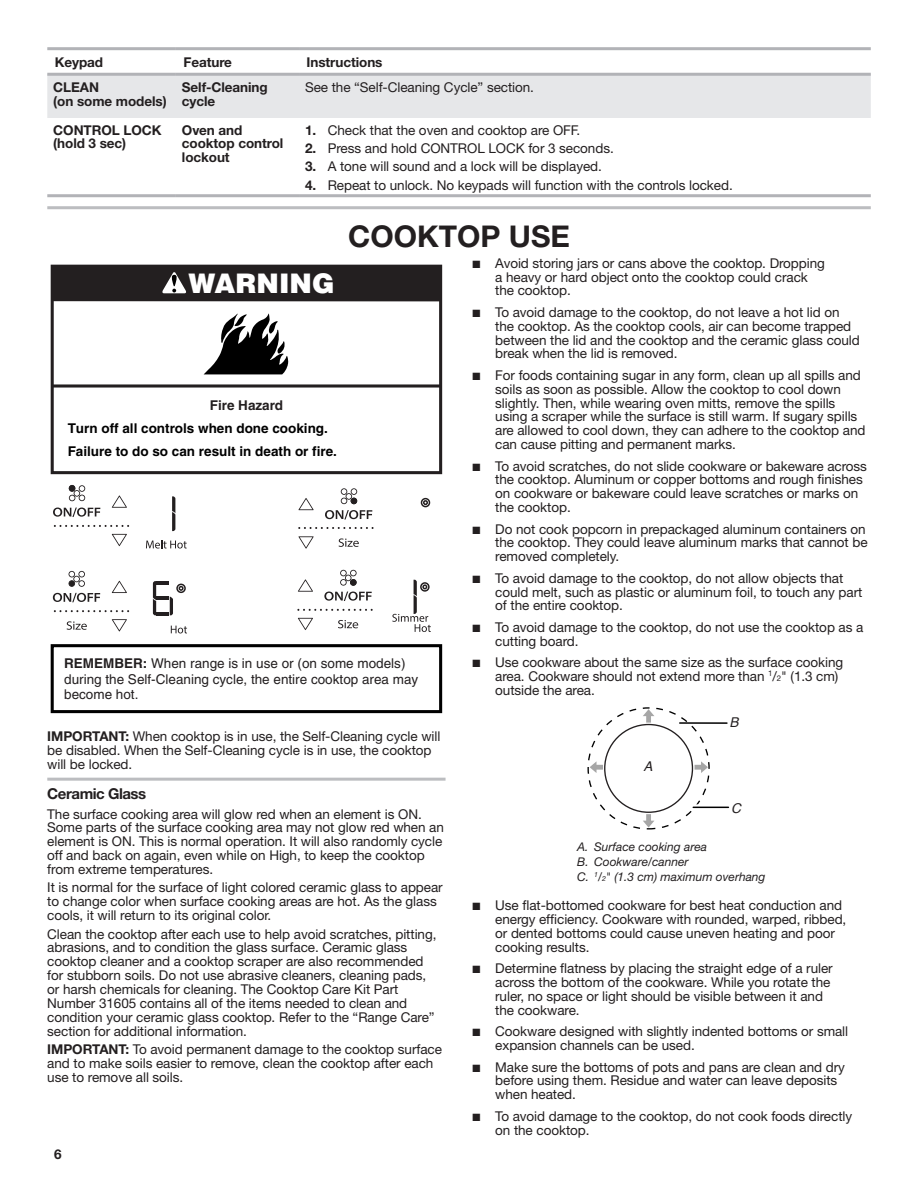
<style>
.page{position:relative;width:918px;height:1188px;background:#fff}
.page>*{position:absolute;margin:0;border:0;box-sizing:border-box;transform-origin:0 0}
.Heading_1_Cook{font:700 30px "Helvetica Neue";color:#231f20}
.t1{font:900 27px "Helvetica";color:#fff}
.Heading_3_Rules{font:700 15px "Helvetica Neue";letter-spacing:-.03em;color:#231f20}
.Body{font:13.5px/13.8px "Helvetica Neue";letter-spacing:-.005em;color:#231f20}
.Body_Bold{font:700 13.5px/13.8px "Helvetica Neue";letter-spacing:-.005em;color:#231f20}
.t2{font:13.5px/15.8px "Helvetica";color:#231f20}
.t3{font:700 13.5px/23.2px "Helvetica";color:#000}
.t4{font:italic 13.5px "Helvetica";color:#231f20}
.t5{font:italic 12px/15px "Helvetica Neue";color:#231f20}
.s1{font-weight:700}
.s2{color:#231f20}
.s3{font-size:7.8px}
.s4{font-size:7.05px}
</style>
<div class="page">
<hr style="left:47px;top:206px;width:824px;height:3px;background:#bcbdc0">
<hr style="left:47px;top:778px;width:399px;height:3px;background:#bcbdc0">
<svg style="left:204px;top:314px;width:85px;height:60px"></svg>
<svg style="left:55px;top:384px;width:383px;height:4px"></svg>
<div style="left:51px;top:265px;width:391px;height:209px;border:3px solid #231f20"></div>
<div style="left:52px;top:265px;width:388px;height:36px;background:#231f20"></div>
<svg style="left:162px;top:272px;width:24px;height:21px"></svg>
<svg style="left:171px;top:626px;width:16px;height:7px"></svg>
<div style="left:176px;top:584px;width:10px;height:9px;border:2px solid #231f20;border-radius:50%"></div>
<svg style="left:153px;top:581px;width:20px;height:34px"></svg>
<svg style="left:67px;top:621px;width:20px;height:9px"></svg>
<svg style="left:112px;top:534px;width:15px;height:12px"></svg>
<svg style="left:112px;top:495px;width:15px;height:13px"></svg>
<svg style="left:112px;top:619px;width:15px;height:12px"></svg>
<svg style="left:112px;top:581px;width:15px;height:12px"></svg>
<svg style="left:69px;top:571px;width:16px;height:16px"></svg>
<svg style="left:53px;top:593px;width:47px;height:9px"></svg>
<svg style="left:53px;top:508px;width:47px;height:9px"></svg>
<svg style="left:146px;top:540px;width:41px;height:9px"></svg>
<svg style="left:172px;top:496px;width:3px;height:35px"></svg>
<svg style="left:69px;top:485px;width:16px;height:16px"></svg>
<svg style="left:392px;top:580px;width:39px;height:52px"></svg>
<svg style="left:54px;top:525px;width:75px;height:2px"></svg>
<svg style="left:54px;top:610px;width:75px;height:2px"></svg>
<svg style="left:339px;top:538px;width:20px;height:9px"></svg>
<svg style="left:299px;top:536px;width:15px;height:13px"></svg>
<svg style="left:298px;top:498px;width:16px;height:12px"></svg>
<svg style="left:325px;top:510px;width:47px;height:10px"></svg>
<div style="left:421px;top:498px;width:9px;height:9px;border:2px solid #231f20;border-radius:50%"></div>
<svg style="left:341px;top:488px;width:16px;height:16px"></svg>
<svg style="left:298px;top:527px;width:76px;height:2px"></svg>
<svg style="left:338px;top:620px;width:20px;height:8px"></svg>
<svg style="left:298px;top:618px;width:15px;height:12px"></svg>
<svg style="left:298px;top:579px;width:15px;height:13px"></svg>
<svg style="left:324px;top:592px;width:48px;height:9px"></svg>
<svg style="left:340px;top:570px;width:17px;height:16px"></svg>
<svg style="left:297px;top:609px;width:76px;height:2px"></svg>
<div style="left:51px;top:644px;width:391px;height:69px;border:3px solid #000"></div>
<svg style="left:643px;top:709px;width:11px;height:14px"></svg>
<svg style="left:643px;top:814px;width:11px;height:14px"></svg>
<svg style="left:590px;top:761px;width:13px;height:12px"></svg>
<svg style="left:695px;top:761px;width:13px;height:12px"></svg>
<svg style="left:692px;top:804px;width:36px;height:5px"></svg>
<hr style="left:693px;top:807px;width:35px;height:1px;background:#000">
<hr style="left:680px;top:722px;width:47px;height:2px;background:#000">
<div style="left:47px;top:76px;width:824px;height:42px;background:#e6e7e9"></div>
<hr style="left:47px;top:47px;width:129px;height:3px;background:#b2b3b7">
<hr style="left:176px;top:47px;width:123px;height:3px;background:#b2b3b7">
<hr style="left:299px;top:47px;width:572px;height:3px;background:#b2b3b7">
<hr style="left:47px;top:73px;width:129px;height:3px;background:#b2b3b7">
<hr style="left:176px;top:73px;width:123px;height:3px;background:#b2b3b7">
<hr style="left:299px;top:73px;width:572px;height:3px;background:#b2b3b7">
<hr style="left:47px;top:194px;width:129px;height:3px;background:#b2b3b7">
<hr style="left:176px;top:194px;width:123px;height:3px;background:#b2b3b7">
<hr style="left:299px;top:194px;width:572px;height:3px;background:#b2b3b7">
<p class="Body_Bold" style="left:55px;top:55px;width:50px">Keypad</p>
<p class="Body_Bold" style="left:183px;top:55px;width:50px">Feature</p>
<p class="Body_Bold" style="left:307px;top:55px;width:77px">Instructions</p>
<p class="Body_Bold" style="left:53px;top:80px;width:115px">CLEAN<br>(on some models)</p>
<p class="Body_Bold" style="left:182px;top:80px;width:87px">Self-Cleaning cycle</p>
<p class="Body" style="left:305px;top:80px;width:231px">See the “Self-Cleaning Cycle” section.</p>
<p class="Body_Bold" style="left:53px;top:123px;width:110px">CONTROL LOCK (hold 3 sec)</p>
<p class="Body_Bold" style="left:182px;top:123px;width:103px">Oven and cooktop control lockout</p>
<p class="Body" style="left:305px;top:123px;width:277px"><span class="s1">1.</span> Check that the oven and cooktop are OFF.</p>
<p class="Body" style="left:305px;top:141px;width:310px"><span class="s1">2.</span> Press and hold CONTROL LOCK for 3 seconds.</p>
<p class="Body" style="left:305px;top:159px;width:298px"><span class="s1">3.</span> A tone will sound and a lock will be displayed.</p>
<p class="Body" style="left:305px;top:178px;width:429px"><span class="s1">4.</span> Repeat to unlock. No keypads will function with the controls locked.</p>
<h1 class="Heading_1_Cook" style="left:348px;top:218px;width:223px">COOKTOP USE</h1>
<p class="t1" style="left:188px;top:266px;width:148px">WARNING</p>
<p class="t3" style="left:68px;top:393px;width:271px;text-indent:142px"><span class="s2">Fire Hazard<br></span>Turn off all controls when done cooking.<br>Failure to do so can result in death or fire.</p>
<p class="t2" style="left:64px;top:655px;width:356px"><span class="s1">REMEMBER:</span> When range is in use or (on some models) during the Self-Cleaning cycle, the entire cooktop area may become hot.</p>
<p class="Body" style="left:47px;top:729px;width:395px"><span class="s1">IMPORTANT:</span> When cooktop is in use, the Self-Cleaning cycle will be disabled. When the Self-Cleaning cycle is in use, the cooktop will be locked.</p>
<h3 class="Heading_3_Rules" style="left:47px;top:784px;width:100px">Ceramic Glass</h3>
<p class="Body" style="left:47px;top:807px;width:398px">The surface cooking area will glow red when an element is ON.<br>Some parts of the surface cooking area may not glow red when an element is ON. This is normal operation. It will also randomly cycle off and back on again, even while on High, to keep the cooktop from extreme temperatures.</p>
<p class="Body" style="left:47px;top:881px;width:397px">It is normal for the surface of light colored ceramic glass to appear to change color when surface cooking areas are hot. As the glass cools, it will return to its original color.</p>
<p class="Body" style="left:47px;top:927px;width:391px">Clean the cooktop after each use to help avoid scratches, pitting, abrasions, and to condition the glass surface. Ceramic glass cooktop cleaner and a cooktop scraper are also recommended for stubborn soils. Do not use abrasive cleaners, cleaning pads, or harsh chemicals for cleaning. The Cooktop Care Kit Part Number 31605 contains all of the items needed to clean and condition your ceramic glass cooktop. Refer to the “Range Care” section for additional information.</p>
<p class="Body" style="left:47px;top:1042px;width:396px"><span class="s1">IMPORTANT:</span> To avoid permanent damage to the cooktop surface and to make soils easier to remove, clean the cooktop after each use to remove all soils.</p>
<p class="Body_Bold" style="left:54px;top:1147px;width:9px">6</p>
<p class="Body" style="left:495px;top:256px;width:331px;text-indent:-23px">■ Avoid storing jars or cans above the cooktop. Dropping a heavy or hard object onto the cooktop could crack the cooktop.</p>
<p class="Body" style="left:495px;top:305px;width:366px;text-indent:-23px">■ To avoid damage to the cooktop, do not leave a hot lid on the cooktop. As the cooktop cools, air can become trapped between the lid and the cooktop and the ceramic glass could break when the lid is removed.</p>
<p class="Body" style="left:495px;top:368px;width:372px;text-indent:-23px">■ For foods containing sugar in any form, clean up all spills and soils as soon as possible. Allow the cooktop to cool down slightly. Then, while wearing oven mitts, remove the spills using a scraper while the surface is still warm. If sugary spills are allowed to cool down, they can adhere to the cooktop and can cause pitting and permanent marks.</p>
<p class="Body" style="left:495px;top:459px;width:373px;text-indent:-23px">■ To avoid scratches, do not slide cookware or bakeware across the cooktop. Aluminum or copper bottoms and rough finishes on cookware or bakeware could leave scratches or marks on the cooktop.</p>
<p class="Body" style="left:495px;top:522px;width:374px;text-indent:-23px">■ Do not cook popcorn in prepackaged aluminum containers on the cooktop. They could leave aluminum marks that cannot be removed completely.</p>
<p class="Body" style="left:495px;top:571px;width:369px;text-indent:-23px">■ To avoid damage to the cooktop, do not allow objects that could melt, such as plastic or aluminum foil, to touch any part of the entire cooktop.</p>
<p class="Body" style="left:495px;top:620px;width:370px;text-indent:-23px">■ To avoid damage to the cooktop, do not use the cooktop as a cutting board.</p>
<p class="Body" style="left:495px;top:655px;width:350px;text-indent:-23px">■ Use cookware about the same size as the surface cooking area. Cookware should not extend more than <sup>1</sup>/<span class="s3">2</span>" (1.3 cm) outside the area.</p>
<p class="t4" style="left:643px;top:755px;width:15px">A</p>
<p class="t4" style="left:730px;top:712px;width:15px">B</p>
<p class="t4" style="left:731px;top:797px;width:16px">C</p>
<p class="t5" style="left:577px;top:839px;width:190px">A. Surface cooking area<br>B. Cookware/canner<br>C. <sup>1</sup>/<span class="s4">2</span>" (1.3 cm) maximum overhang</p>
<p class="Body" style="left:495px;top:898px;width:353px;text-indent:-23px">■ Use flat-bottomed cookware for best heat conduction and energy efficiency. Cookware with rounded, warped, ribbed, or dented bottoms could cause uneven heating and poor cooking results.</p>
<p class="Body" style="left:495px;top:961px;width:339px;text-indent:-23px">■ Determine flatness by placing the straight edge of a ruler across the bottom of the cookware. While you rotate the ruler, no space or light should be visible between it and the cookware.</p>
<p class="Body" style="left:495px;top:1024px;width:355px;text-indent:-23px">■ Cookware designed with slightly indented bottoms or small expansion channels can be used.</p>
<p class="Body" style="left:495px;top:1060px;width:351px;text-indent:-23px">■ Make sure the bottoms of pots and pans are clean and dry before using them. Residue and water can leave deposits when heated.</p>
<p class="Body" style="left:495px;top:1109px;width:358px;text-indent:-23px">■ To avoid damage to the cooktop, do not cook foods directly on the cooktop.</p>
</div>
